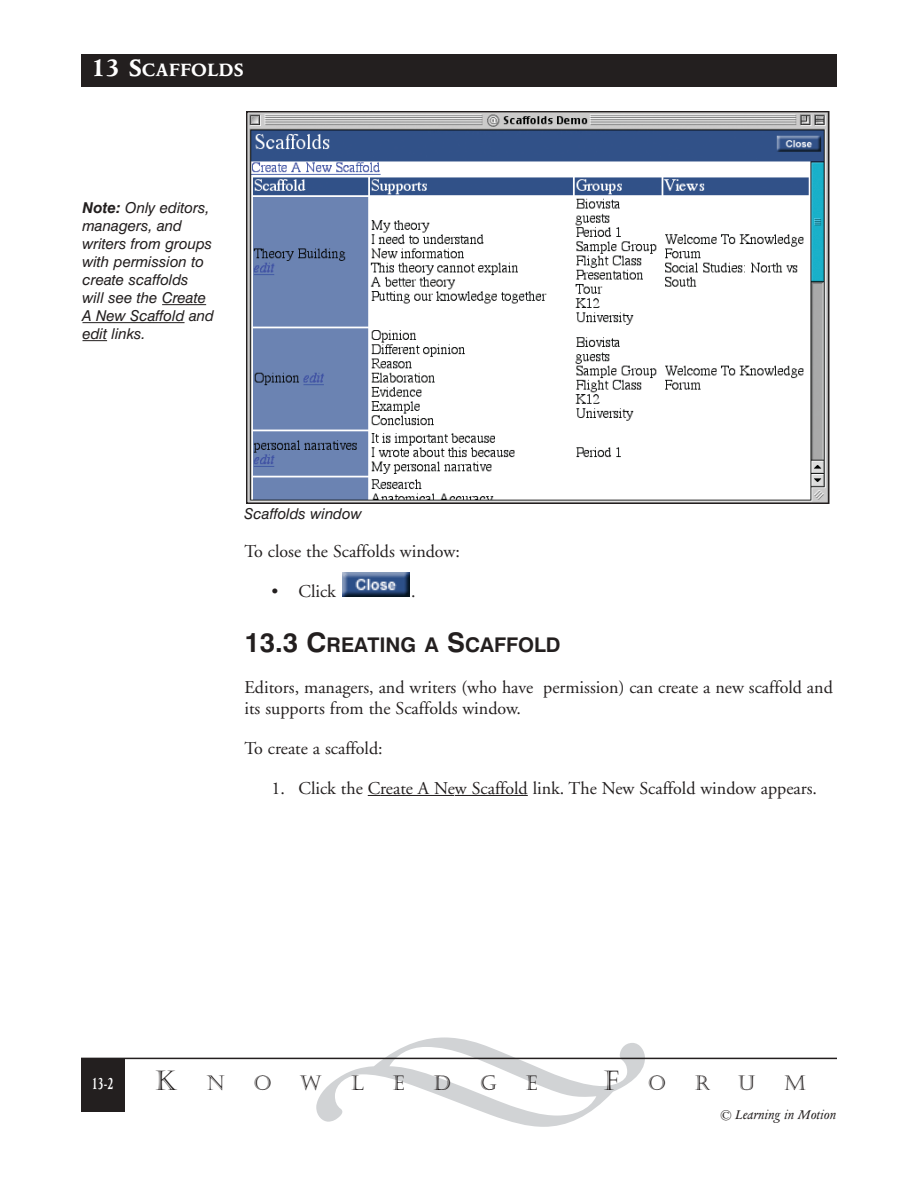
<style>
.page{position:relative;width:918px;height:1188px;background:#fff}
.page>*{position:absolute;margin:0;border:0;box-sizing:border-box;transform-origin:0 0}
.t1{font:27px "Castellar";color:#231f1f}
.t2{font:700 20.25px "Swiss 721 BT";color:#231f1f}
.t3{font:700 20.25px "Columbus";color:#fff}
.t4{font:20.25px "Castellar";color:#231f1f}
.t5{font:18px/21.6px "Adobe Garamond";color:#231f1f}
.t6{font:700 18px "Columbus";color:#fff;scale:.6 1}
.t7{font:italic 15px/18px "Swiss 721 BT";color:#231f1f}
.t8{font:italic 15px "Columbus";color:#231f1f}
.s1{font-size:27px}
.s2{font-weight:700}
.s3{font-size:20.25px}
</style>
<div class="page">
<div style="left:81px;top:54px;width:756px;height:32px;background:#231f1f"></div>
<div style="left:81px;top:1058px;width:43px;height:54px;background:#231f1f"></div>
<hr style="left:81px;top:1058px;width:756px;height:1px;background:#231f1f">
<svg style="left:368px;top:795px;width:18px;height:1px"></svg>
<hr style="left:386px;top:795px;width:62px;height:1px;background:#231f1f">
<hr style="left:455px;top:795px;width:73px;height:1px;background:#231f1f">
<img style="left:342px;top:572px;width:68px;height:25px">
<img style="left:249px;top:114px;width:578px;height:387px">
<div style="left:246px;top:111px;width:584px;height:393px;border:2px solid #231f1f"></div>
<hr style="left:162px;top:304px;width:44px;height:1px;background:#231f1f">
<hr style="left:82px;top:322px;width:103px;height:1px;background:#231f1f">
<svg style="left:82px;top:340px;width:25px;height:1px"></svg>
<svg style="left:316px;top:1057px;width:329px;height:3px"></svg>
<p class="t3" style="left:91px;top:62px;width:154px"><span class="s1">13 S</span>CAFFOLDS</p>
<p class="t7" style="left:82px;top:200px;width:133px"><span class="s2">Note:</span> Only editors, managers, and writers from groups with permission to create scaffolds<br>will see the Create<br>A New Scaffold and edit links.</p>
<p class="t7" style="left:244px;top:506px;width:119px">Scaffolds window</p>
<p class="t5" style="left:244px;top:542px;width:217px">To close the Scaffolds window:</p>
<p class="t5" style="left:272px;top:582px;width:66px">• Click</p>
<p class="t5" style="left:411px;top:582px;width:6px">.</p>
<p class="t2" style="left:244px;top:638px;width:318px"><span class="s1">13.3 C</span>REATING A <span class="s1">S</span>CAFFOLD</p>
<p class="t5" style="left:244px;top:678px;width:590px">Editors, managers, and writers (who have permission) can create a new scaffold and its supports from the Scaffolds window.</p>
<p class="t5" style="left:244px;top:739px;width:140px">To create a scaffold:</p>
<p class="t5" style="left:272px;top:779px;width:547px">1. Click the Create A New Scaffold link. The New Scaffold window appears.</p>
<p class="t6" style="left:92px;top:1076px;width:37px">13-2</p>
<h1 class="t1" style="left:155px;top:1065px;width:71px">K <span class="s3">N</span></h1>
<p class="t4" style="left:254px;top:1071px;width:19px">O</p>
<p class="t4" style="left:300px;top:1071px;width:24px">W</p>
<p class="t4" style="left:351px;top:1071px;width:14px">L</p>
<p class="t4" style="left:393px;top:1071px;width:13px">E</p>
<p class="t4" style="left:434px;top:1071px;width:19px">D</p>
<p class="t4" style="left:480px;top:1071px;width:18px">G</p>
<p class="t4" style="left:526px;top:1071px;width:13px">E</p>
<h1 class="t1" style="left:604px;top:1065px;width:64px">F <span class="s3">O</span></h1>
<p class="t4" style="left:695px;top:1071px;width:17px">R</p>
<p class="t4" style="left:738px;top:1071px;width:19px">U</p>
<p class="t4" style="left:785px;top:1071px;width:23px">M</p>
<p class="t8" style="left:720px;top:1108px;width:117px">© Learning in Motion</p>
</div>
